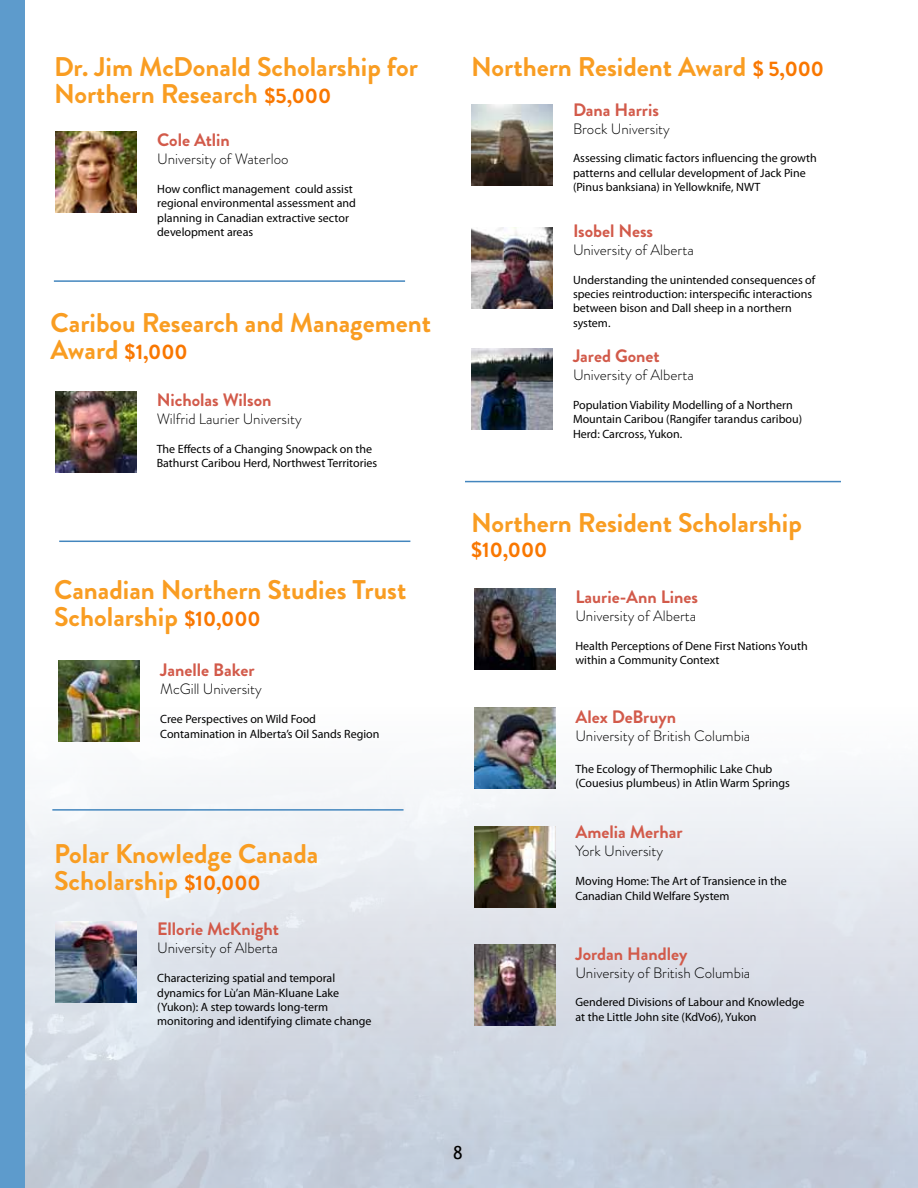
<style>
.page{position:relative;width:918px;height:1188px;background:#fff}
.page>*{position:absolute;margin:0;border:0;box-sizing:border-box;transform-origin:0 0}
.t1{font:700 27px/27px "Brandon Grotesque";color:#f99d22}
.t2{font:700 21px "Brandon Grotesque";color:#f97700}
.t3{font:700 18px "Brandon Grotesque";color:#d25a4a}
.t4{font:18px "Trebuchet MS";color:#000}
.t5{font:300 15px "Brandon Grotesque";color:#000}
.t6{font:12px/14.4px "Myriad Pro";color:#000}
.s1{font-size:21px;color:#f97700}
.s2{font-size:27px;color:#f99d22}
</style>
<div class="page">
<img style="left:24px;top:176px;width:894px;height:1012px">
<img style="left:474px;top:589px;width:81px;height:81px">
<img style="left:474px;top:707px;width:81px;height:81px">
<img style="left:474px;top:826px;width:81px;height:81px">
<img style="left:474px;top:944px;width:81px;height:81px">
<img style="left:471px;top:105px;width:81px;height:81px">
<img style="left:56px;top:132px;width:81px;height:81px">
<img style="left:471px;top:227px;width:81px;height:81px">
<img style="left:471px;top:348px;width:81px;height:81px">
<div style="left:0;top:0;width:24px;height:1188px;background:#5d9bcc"></div>
<img style="left:56px;top:391px;width:80px;height:81px">
<img style="left:59px;top:660px;width:81px;height:81px">
<img style="left:56px;top:921px;width:81px;height:81px">
<hr style="left:54px;top:280px;width:351px;height:2px;background:#4386be">
<hr style="left:59px;top:541px;width:351px;height:1px;background:#4386be">
<hr style="left:52px;top:809px;width:352px;height:2px;background:#4386be">
<hr style="left:465px;top:481px;width:376px;height:1px;background:#4386be">
<h1 class="t1" style="left:54px;top:53px;width:365px">Dr. Jim McDonald Scholarship for<br>Northern Research <span class="s1">$5,000</span></h1>
<h3 class="t3" style="left:157px;top:127px;width:74px">Cole Atlin</h3>
<p class="t5" style="left:157px;top:149px;width:133px">University of Waterloo</p>
<p class="t6" style="left:157px;top:181px;width:200px">How conflict management could assist regional environmental assessment and planning in Canadian extractive sector development areas</p>
<h1 class="t1" style="left:51px;top:310px;width:382px">Caribou Research and Management</h1>
<h2 class="t2" style="left:51px;top:337px;width:139px"><span class="s2">Award</span> $1,000</h2>
<h3 class="t3" style="left:157px;top:387px;width:116px">Nicholas Wilson</h3>
<p class="t5" style="left:157px;top:408px;width:146px">Wilfrid Laurier University</p>
<p class="t6" style="left:157px;top:441px;width:222px">The Effects of a Changing Snowpack on the<br>Bathurst Caribou Herd, Northwest Territories</p>
<h1 class="t1" style="left:54px;top:576px;width:354px">Canadian Northern Studies Trust<br>Scholarship <span class="s1">$10,000</span></h1>
<h3 class="t3" style="left:160px;top:658px;width:96px">Janelle Baker</h3>
<p class="t5" style="left:160px;top:679px;width:103px">McGill University</p>
<p class="t6" style="left:160px;top:712px;width:221px">Cree Perspectives on Wild Food<br>Contamination in Alberta’s Oil Sands Region</p>
<h1 class="t1" style="left:54px;top:841px;width:266px">Polar Knowledge Canada<br>Scholarship <span class="s1">$10,000</span></h1>
<h3 class="t3" style="left:157px;top:917px;width:123px">Ellorie McKnight</h3>
<p class="t5" style="left:157px;top:938px;width:122px">University of Alberta</p>
<p class="t6" style="left:157px;top:971px;width:216px">Characterizing spatial and temporal dynamics for Lù’an Män-Kluane Lake (Yukon): A step towards long-term monitoring and identifying climate change</p>
<h1 class="t1" style="left:471px;top:54px;width:354px">Northern Resident Award <span class="s1">$ 5,000</span></h1>
<h3 class="t3" style="left:573px;top:97px;width:87px">Dana Harris</h3>
<p class="t5" style="left:573px;top:118px;width:98px">Brock University</p>
<p class="t6" style="left:573px;top:151px;width:245px">Assessing climatic factors influencing the growth patterns and cellular development of Jack Pine (Pinus banksiana) in Yellowknife, NWT</p>
<h3 class="t3" style="left:573px;top:218px;width:82px">Isobel Ness</h3>
<p class="t5" style="left:573px;top:239px;width:122px">University of Alberta</p>
<p class="t6" style="left:573px;top:272px;width:244px">Understanding the unintended consequences of species reintroduction: interspecific interactions between bison and Dall sheep in a northern system.</p>
<h3 class="t3" style="left:573px;top:343px;width:88px">Jared Gonet</h3>
<p class="t5" style="left:573px;top:365px;width:122px">University of Alberta</p>
<p class="t6" style="left:573px;top:397px;width:231px">Population Viability Modelling of a Northern<br>Mountain Caribou (Rangifer tarandus caribou)<br>Herd: Carcross, Yukon.</p>
<h1 class="t1" style="left:471px;top:510px;width:332px">Northern Resident Scholarship</h1>
<h2 class="t2" style="left:471px;top:535px;width:78px">$10,000</h2>
<h3 class="t3" style="left:575px;top:584px;width:124px">Laurie-Ann Lines</h3>
<p class="t5" style="left:575px;top:605px;width:122px">University of Alberta</p>
<p class="t6" style="left:575px;top:638px;width:234px">Health Perceptions of Dene First Nations Youth within a Community Context</p>
<h3 class="t3" style="left:575px;top:704px;width:102px">Alex DeBruyn</h3>
<p class="t5" style="left:575px;top:725px;width:176px">University of British Columbia</p>
<p class="t6" style="left:575px;top:762px;width:216px">The Ecology of Thermophilic Lake Chub (Couesius plumbeus) in Atlin Warm Springs</p>
<h3 class="t3" style="left:575px;top:820px;width:109px">Amelia Merhar</h3>
<p class="t5" style="left:575px;top:841px;width:89px">York University</p>
<p class="t6" style="left:575px;top:874px;width:213px">Moving Home: The Art of Transience in the<br>Canadian Child Welfare System</p>
<h3 class="t3" style="left:575px;top:941px;width:113px">Jordan Handley</h3>
<p class="t5" style="left:575px;top:962px;width:176px">University of British Columbia</p>
<p class="t6" style="left:575px;top:995px;width:231px">Gendered Divisions of Labour and Knowledge at the Little John site (KdVo6), Yukon</p>
<h3 class="t4" style="left:453px;top:1142px;width:11px">8</h3>
</div>
